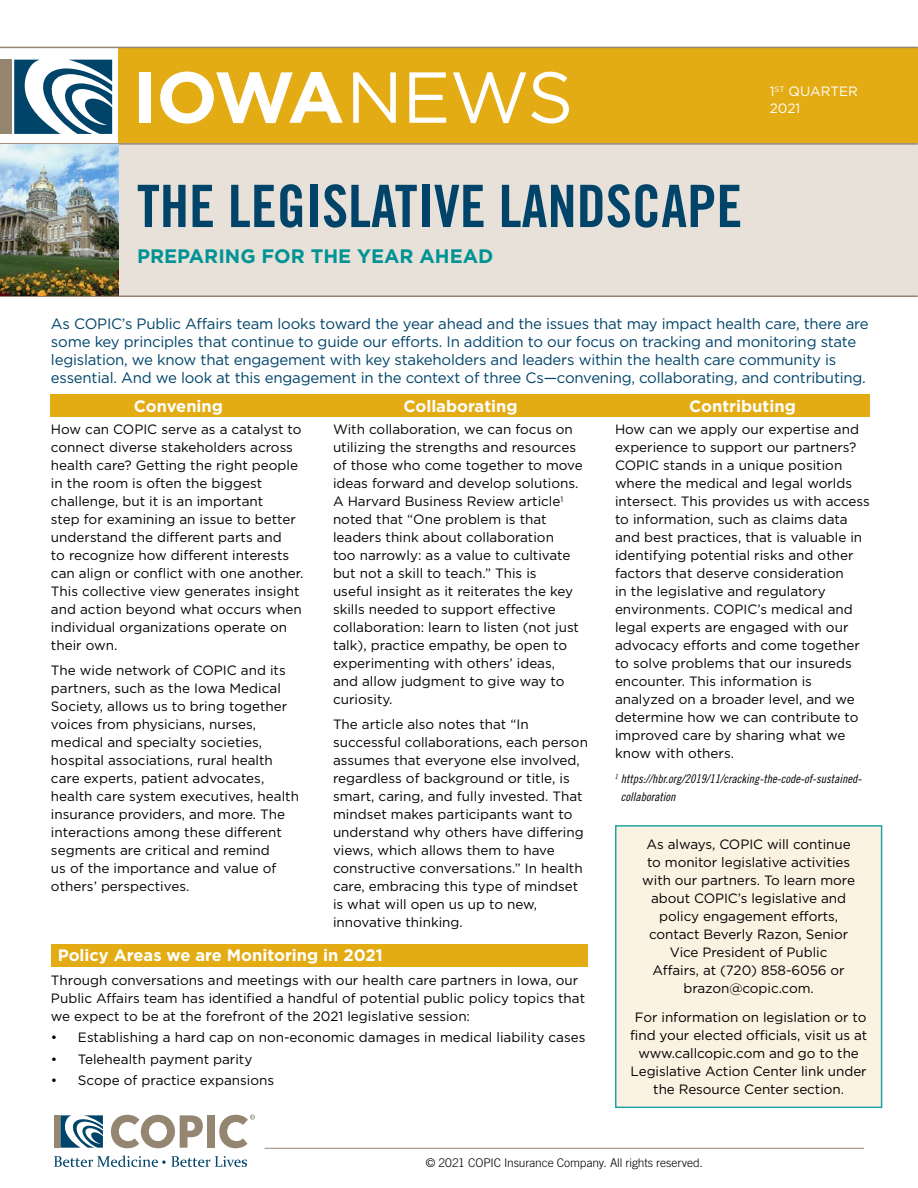
<style>
.page{position:relative;width:918px;height:1188px;background:#fff}
.page>*{position:absolute;margin:0;border:0;box-sizing:border-box;transform-origin:0 0}
.t1{font:700 72px "Gotham";color:#fff}
.t2{font:58.5px "Trade Gothic LT Std Bd Cn 20";color:#00446a}
.t3{font:700 19.5px "Gotham";color:#009395}
.t4{font:700 16.5px "Gotham";color:#fff}
.t5{font:15px/18px "Gotham";letter-spacing:-.015em;color:#00446a}
.t6{font:13.5px/18px "Gotham";color:#000}
.t7{font:13.5px/16.5px "Gotham";color:#fff}
.t8{font:12px/18px "Trade Gothic LT Std Cn 18 Obl";color:#000}
.t9{font:300 12px "Trade Gothic LT Std";letter-spacing:-.005em;color:#000}
.s1{font-weight:400}
</style>
<div class="page">
<div style="left:119px;top:48px;width:799px;height:97px;background:#e3ac14"></div>
<div style="left:0;top:144px;width:917px;height:152px;background:#e7e1d9"></div>
<div style="left:0;top:60px;width:12px;height:74px;background:#948671"></div>
<svg style="left:14px;top:60px;width:98px;height:74px"></svg>
<hr style="left:0;top:143px;width:918px;height:2px;background:#948671">
<hr style="left:0;top:296px;width:918px;height:1px;background:#948671">
<hr style="left:0;top:47px;width:918px;height:1px;background:#948671">
<img style="left:0;top:145px;width:119px;height:151px">
<div style="left:54px;top:1115px;width:5px;height:33px;background:#948671"></div>
<svg style="left:54px;top:1155px;width:193px;height:12px"></svg>
<svg style="left:111px;top:1115px;width:92px;height:33px"></svg>
<div style="left:207px;top:1115px;width:8px;height:33px;background:#948671"></div>
<svg style="left:60px;top:1115px;width:43px;height:33px"></svg>
<svg style="left:219px;top:1115px;width:36px;height:33px"></svg>
<hr style="left:265px;top:1148px;width:599px;height:1px;background:#948671">
<div style="left:51px;top:395px;width:819px;height:22px;background:#e3ac14"></div>
<div style="left:51px;top:944px;width:537px;height:22px;background:#e3ac14"></div>
<div style="left:615px;top:825px;width:267px;height:283px;background:#fbf2e1;border:2px solid #1fa4a5"></div>
<h1 class="t1" style="left:133px;top:56px;width:442px">IOWA<span class="s1">NEWS</span></h1>
<h2 class="t2" style="left:137px;top:171px;width:607px">THE LEGISLATIVE LANDSCAPE</h2>
<h3 class="t3" style="left:137px;top:245px;width:358px">PREPARING FOR THE YEAR AHEAD</h3>
<p class="t7" style="left:770px;top:83px;width:90px">1<sup>ST</sup> QUARTER<br>2021</p>
<p class="t5" style="left:51px;top:314px;width:819px">As COPIC’s Public Affairs team looks toward the year ahead and the issues that may impact health care, there are some key principles that continue to guide our efforts. In addition to our focus on tracking and monitoring state legislation, we know that engagement with key stakeholders and leaders within the health care community is essential. And we look at this engagement in the context of three Cs—convening, collaborating, and contributing.</p>
<p class="t6" style="left:51px;top:420px;width:254px">How can COPIC serve as a catalyst to connect diverse stakeholders across health care? Getting the right people in the room is often the biggest challenge, but it is an important<br>step for examining an issue to better understand the different parts and<br>to recognize how different interests can align or conflict with one another.<br>This collective view generates insight and action beyond what occurs when individual organizations operate on their own.</p>
<p class="t6" style="left:51px;top:661px;width:250px">The wide network of COPIC and its partners, such as the Iowa Medical Society, allows us to bring together voices from physicians, nurses, medical and specialty societies, hospital associations, rural health care experts, patient advocates, health care system executives, health insurance providers, and more. The interactions among these different segments are critical and remind<br>us of the importance and value of others’ perspectives.</p>
<p class="t4" style="left:134px;top:396px;width:91px">Convening</p>
<p class="t4" style="left:403px;top:396px;width:116px">Collaborating</p>
<p class="t4" style="left:689px;top:396px;width:108px">Contributing</p>
<p class="t6" style="left:333px;top:420px;width:251px">With collaboration, we can focus on utilizing the strengths and resources of those who come together to move ideas forward and develop solutions.<br>A Harvard Business Review article<sup>1 </sup>noted that “One problem is that leaders think about collaboration<br>too narrowly: as a value to cultivate but not a skill to teach.” This is<br>useful insight as it reiterates the key skills needed to support effective collaboration: learn to listen (not just talk), practice empathy, be open to experimenting with others’ ideas, and allow judgment to give way to curiosity.</p>
<p class="t6" style="left:333px;top:715px;width:256px">The article also notes that “In successful collaborations, each person assumes that everyone else involved, regardless of background or title, is smart, caring, and fully invested. That mindset makes participants want to understand why others have differing views, which allows them to have constructive conversations.” In health care, embracing this type of mindset is what will open us up to new, innovative thinking.</p>
<p class="t6" style="left:615px;top:420px;width:256px">How can we apply our expertise and experience to support our partners?<br>COPIC stands in a unique position where the medical and legal worlds intersect. This provides us with access to information, such as claims data and best practices, that is valuable in identifying potential risks and other factors that deserve consideration<br>in the legislative and regulatory environments. COPIC’s medical and legal experts are engaged with our advocacy efforts and come together to solve problems that our insureds encounter. This information is analyzed on a broader level, and we determine how we can contribute to improved care by sharing what we know with others.</p>
<p class="t8" style="left:621px;top:770px;width:242px;text-indent:-6px"><sup>1</sup> https://hbr.org/2019/11/cracking-the-code-of-sustained&shy;collaboration</p>
<p class="t6" style="left:642px;top:835px;width:214px;text-align:center">As always, COPIC will continue to monitor legislative activities with our partners. To learn more about COPIC’s legislative and policy engagement efforts, contact Beverly Razon, Senior<br>Vice President of Public<br>Affairs, at (720) 858-6056 or brazon@copic.com.</p>
<p class="t6" style="left:630px;top:1008px;width:239px;text-align:center">For information on legislation or to find your elected officials, visit us at www.callcopic.com and go to the Legislative Action Center link under the Resource Center section.</p>
<p class="t4" style="left:58px;top:946px;width:327px">Policy Areas we are Monitoring in 2021</p>
<p class="t6" style="left:51px;top:971px;width:536px">Through conversations and meetings with our health care partners in Iowa, our<br>Public Affairs team has identified a handful of potential public policy topics that we expect to be at the forefront of the 2021 legislative session:</p>
<p class="t6" style="left:51px;top:1028px;width:536px">• Establishing a hard cap on non-economic damages in medical liability cases</p>
<p class="t6" style="left:51px;top:1050px;width:203px">• Telehealth payment parity</p>
<p class="t6" style="left:51px;top:1071px;width:225px">• Scope of practice expansions</p>
<p class="t9" style="left:426px;top:1155px;width:278px">© 2021 COPIC Insurance Company. All rights reserved.</p>
</div>
